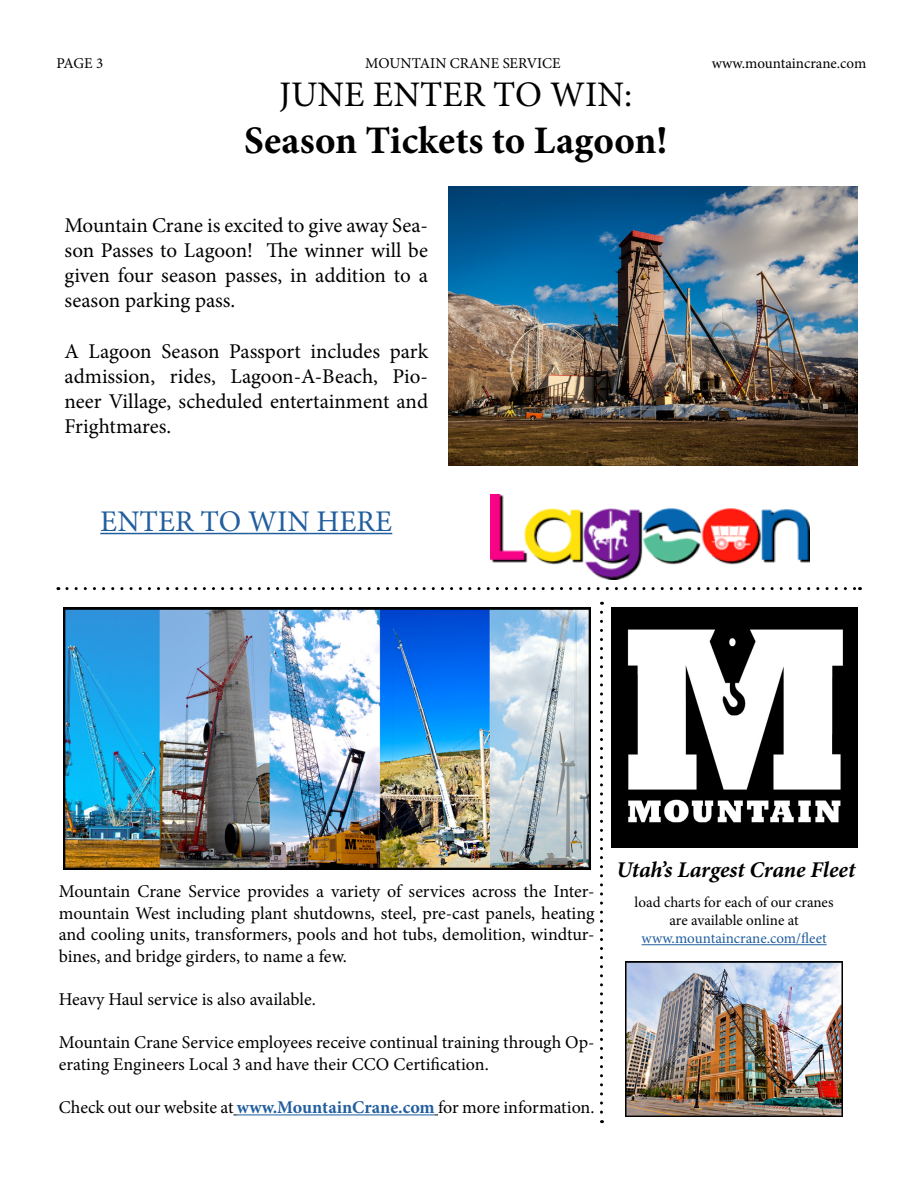
<style>
.page{position:relative;width:918px;height:1188px;background:#fff}
.page>*{position:absolute;margin:0;border:0;box-sizing:border-box;transform-origin:0 0}
.t1{font:700 39px "Minion Pro";color:#000}
.t2{font:36px "Minion Pro";color:#000}
.t3{font:30px "Minion Pro";color:#215e9e}
.t4{font:italic 700 22.5px "Minion Pro";letter-spacing:-.005em;color:#000}
.t5{font:21px/25.2px "Minion Pro";color:#000;text-align:justify}
.t6{font:18px/21.6px "Minion Pro";color:#000;text-align:justify}
.t7{font:15px/18px "Minion Pro";color:#000;text-align:center}
.t8{font:15px "Minion Pro";color:#215e9e}
.s1{font-weight:700;color:#215e9e}
</style>
<div class="page">
<svg style="left:67px;top:587px;width:794px;height:3px"></svg>
<hr style="left:237px;top:1114px;width:198px;height:1px;background:#215e9e">
<svg style="left:600px;top:612px;width:3px;height:511px"></svg>
<hr style="left:642px;top:944px;width:185px;height:1px;background:#215e9e">
<img style="left:625px;top:961px;width:218px;height:156px">
<img style="left:63px;top:607px;width:527px;height:262px">
<hr style="left:100px;top:533px;width:292px;height:1px;background:#215e9e">
<img style="left:611px;top:608px;width:247px;height:239px">
<img style="left:490px;top:495px;width:320px;height:85px">
<img style="left:449px;top:186px;width:409px;height:280px">
<p class="t7" style="left:56px;top:54px;width:48px">PAGE 3</p>
<p class="t7" style="left:365px;top:54px;width:197px">MOUNTAIN CRANE SERVICE</p>
<p class="t7" style="left:712px;top:54px;width:156px">www.mountaincrane.com</p>
<h2 class="t2" style="left:279px;top:71px;width:355px">JUNE ENTER TO WIN:</h2>
<h1 class="t1" style="left:244px;top:113px;width:425px">Season Tickets to Lagoon!</h1>
<p class="t5" style="left:64px;top:213px;width:365px">Mountain Crane is excited to give away Sea&shy;son Passes to Lagoon! The winner will be given four season passes, in addition to a season parking pass.</p>
<p class="t5" style="left:64px;top:339px;width:365px">A Lagoon Season Passport includes park admission, rides, Lagoon-A-Beach, Pio&shy;neer Village, scheduled entertainment and Frightmares.</p>
<h3 class="t3" style="left:100px;top:501px;width:293px">ENTER TO WIN HERE</h3>
<p class="t6" style="left:59px;top:881px;width:537px">Mountain Crane Service provides a variety of services across the Inter&shy;mountain West including plant shutdowns, steel, pre-cast panels, heating and cooling units, transformers, pools and hot tubs, demolition, windtur&shy;bines, and bridge girders, to name a few.</p>
<p class="t6" style="left:59px;top:989px;width:259px">Heavy Haul service is also available.</p>
<p class="t6" style="left:59px;top:1032px;width:537px">Mountain Crane Service employees receive continual training through Op&shy;erating Engineers Local 3 and have their CCO Certification.</p>
<p class="t6" style="left:59px;top:1097px;width:537px">Check out our website at <span class="s1">www.MountainCrane.com</span> for more information.</p>
<p class="t4" style="left:617px;top:854px;width:240px">Utah’s Largest Crane Fleet</p>
<p class="t7" style="left:635px;top:894px;width:200px">load charts for each of our cranes are available online at</p>
<p class="t8" style="left:642px;top:928px;width:187px">www.mountaincrane.com/fleet</p>
</div>
